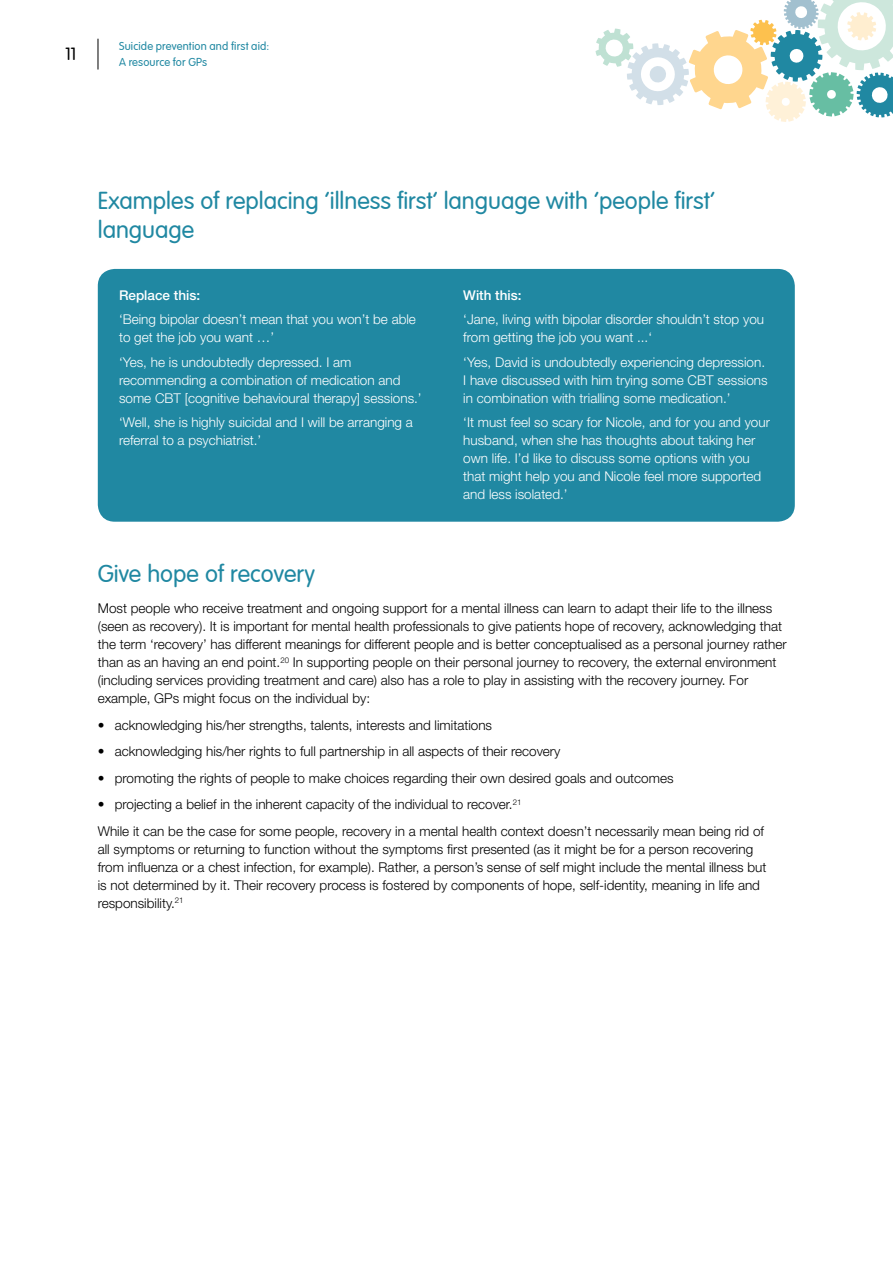
<style>
.page{position:relative;width:893px;height:1263px;background:#fff}
.page>*{position:absolute;margin:0;border:0;box-sizing:border-box;transform-origin:0 0}
.t1{font:300 24px/28.8px "VAG Rounded LT";color:#2088a2}
.t2{font:300 17.25px "VAG Rounded LT";color:#000}
.t3{font:300 13.5px/18px "Helvetica Neue LT Std";color:#000}
.t4{font:300 13.5px/18px "Helvetica Neue LT Std";color:#fff}
.t5{font:500 13.5px "Helvetica Neue LT Std";color:#fff}
.t6{font:300 11.25px/15.8px "VAG Rounded LT";letter-spacing:.015em;color:#2088a2}
</style>
<div class="page">
<hr style="left:98px;top:39px;width:1px;height:31px;background:#000">
<svg style="left:595px;top:0;width:298px;height:122px"></svg>
<div style="left:98px;top:269px;width:697px;height:253px;background:#2088a2;border-radius:17px"></div>
<p class="t2" style="left:65px;top:44px;width:13px">11</p>
<p class="t6" style="left:119px;top:39px;width:152px">Suicide prevention and first aid:<br>A resource for GPs</p>
<h1 class="t1" style="left:98px;top:187px;width:619px">Examples of replacing ‘illness first’ language with ‘people first’ language</h1>
<p class="t5" style="left:119px;top:287px;width:83px">Replace this:</p>
<p class="t4" style="left:119px;top:310px;width:298px">‘Being bipolar doesn’t mean that you won’t be able to get the job you want …’</p>
<p class="t4" style="left:119px;top:352px;width:304px">‘Yes, he is undoubtedly depressed. I am recommending a combination of medication and some CBT [cognitive behavioural therapy] sessions.’</p>
<p class="t4" style="left:119px;top:413px;width:295px">‘Well, she is highly suicidal and I will be arranging a referral to a psychiatrist.’</p>
<p class="t5" style="left:463px;top:287px;width:60px">With this:</p>
<p class="t4" style="left:463px;top:310px;width:302px">‘Jane, living with bipolar disorder shouldn’t stop you from getting the job you want ...‘</p>
<p class="t4" style="left:463px;top:352px;width:306px">‘Yes, David is undoubtedly experiencing depression.<br>I have discussed with him trying some CBT sessions in combination with trialling some medication.’</p>
<p class="t4" style="left:463px;top:413px;width:308px">‘It must feel so scary for Nicole, and for you and your husband, when she has thoughts about taking her own life. I’d like to discuss some options with you that might help you and Nicole feel more supported and less isolated.’</p>
<h1 class="t1" style="left:98px;top:560px;width:219px">Give hope of recovery</h1>
<p class="t3" style="left:98px;top:599px;width:690px">Most people who receive treatment and ongoing support for a mental illness can learn to adapt their life to the illness (seen as recovery). It is important for mental health professionals to give patients hope of recovery, acknowledging that the term ‘recovery’ has different meanings for different people and is better conceptualised as a personal journey rather than as an having an end point.<sup>20</sup> In supporting people on their personal journey to recovery, the external environment (including services providing treatment and care) also has a role to play in assisting with the recovery journey. For example, GPs might focus on the individual by:</p>
<p class="t3" style="left:98px;top:716px;width:396px">• acknowledging his/her strengths, talents, interests and limitations</p>
<p class="t3" style="left:98px;top:742px;width:464px">• acknowledging his/her rights to full partnership in all aspects of their recovery</p>
<p class="t3" style="left:98px;top:769px;width:577px">• promoting the rights of people to make choices regarding their own desired goals and outcomes</p>
<p class="t3" style="left:98px;top:791px;width:668px;line-height:26.5px">• projecting a belief in the inherent capacity of the individual to recover.<sup>21<br></sup>While it can be the case for some people, recovery in a mental health context doesn’t necessarily mean being rid of</p>
<p class="t3" style="left:98px;top:840px;width:670px">all symptoms or returning to function without the symptoms first presented (as it might be for a person recovering from influenza or a chest infection, for example). Rather, a person’s sense of self might include the mental illness but is not determined by it. Their recovery process is fostered by components of hope, self-identity, meaning in life and responsibility.<sup>21</sup></p>
</div>
